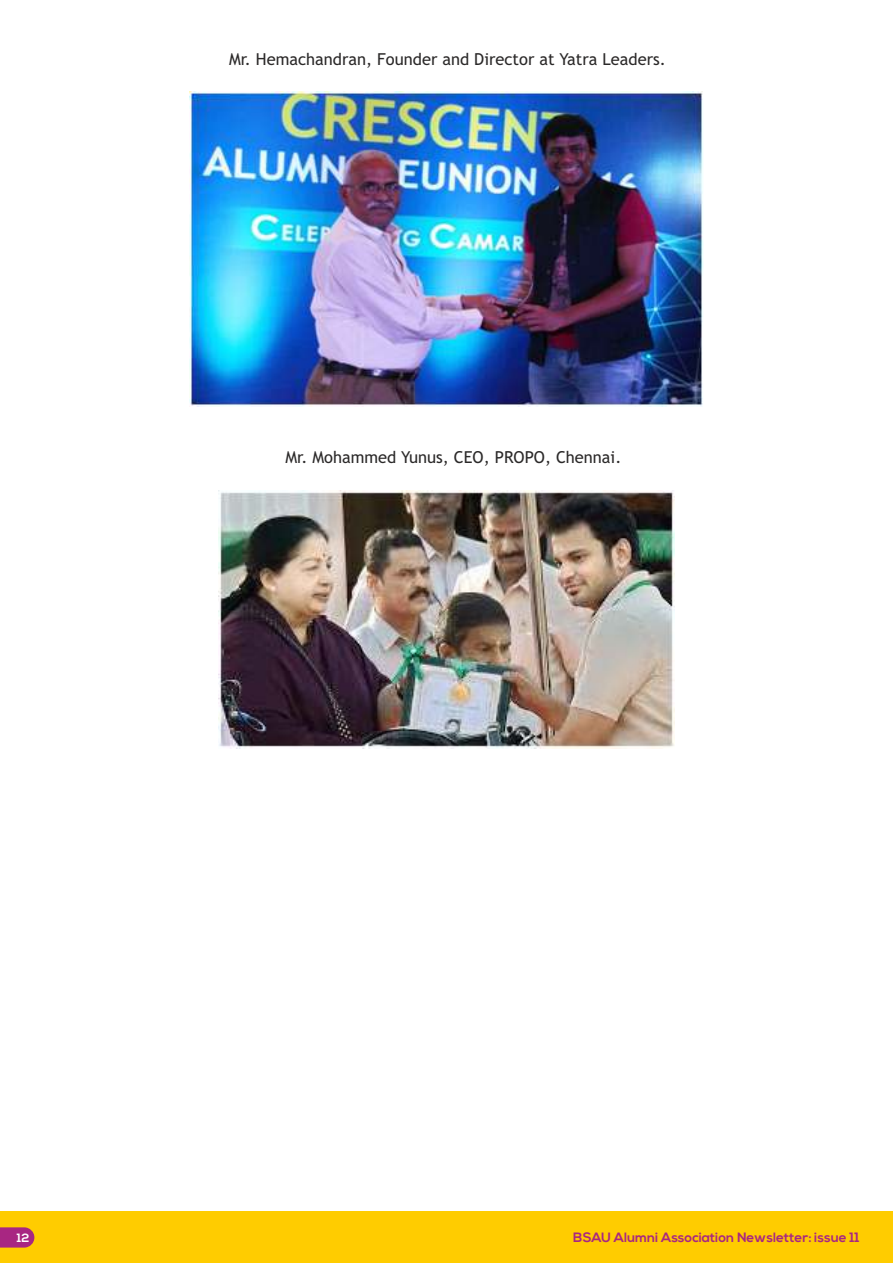
<style>
.page{position:relative;width:893px;height:1263px;background:#fff}
.page>*{position:absolute;margin:0;border:0;box-sizing:border-box;transform-origin:0 0}
.t1{font:16.5px "Trebuchet MS";color:#2b2929}
.t2{font:700 13.5px "Nexa";color:#a82682}
.t3{font:700 12px "Nexa";color:#fff}
</style>
<div class="page">
<img style="left:189px;top:91px;width:515px;height:316px">
<img style="left:218px;top:490px;width:456px;height:258px">
<div style="left:0;top:1212px;width:893px;height:51px;background:#fc0"></div>
<svg style="left:0;top:1227px;width:34px;height:20px"></svg>
<p class="t1" style="left:229px;top:53px;width:438px">Mr. Hemachandran, Founder and Director at Yatra Leaders.</p>
<p class="t1" style="left:286px;top:451px;width:337px">Mr. Mohammed Yunus, CEO, PROPO, Chennai.</p>
<p class="t3" style="left:17px;top:1233px;width:14px">12</p>
<p class="t2" style="left:573px;top:1231px;width:288px">BSAU Alumni Association Newsletter: issue 11</p>
</div>
